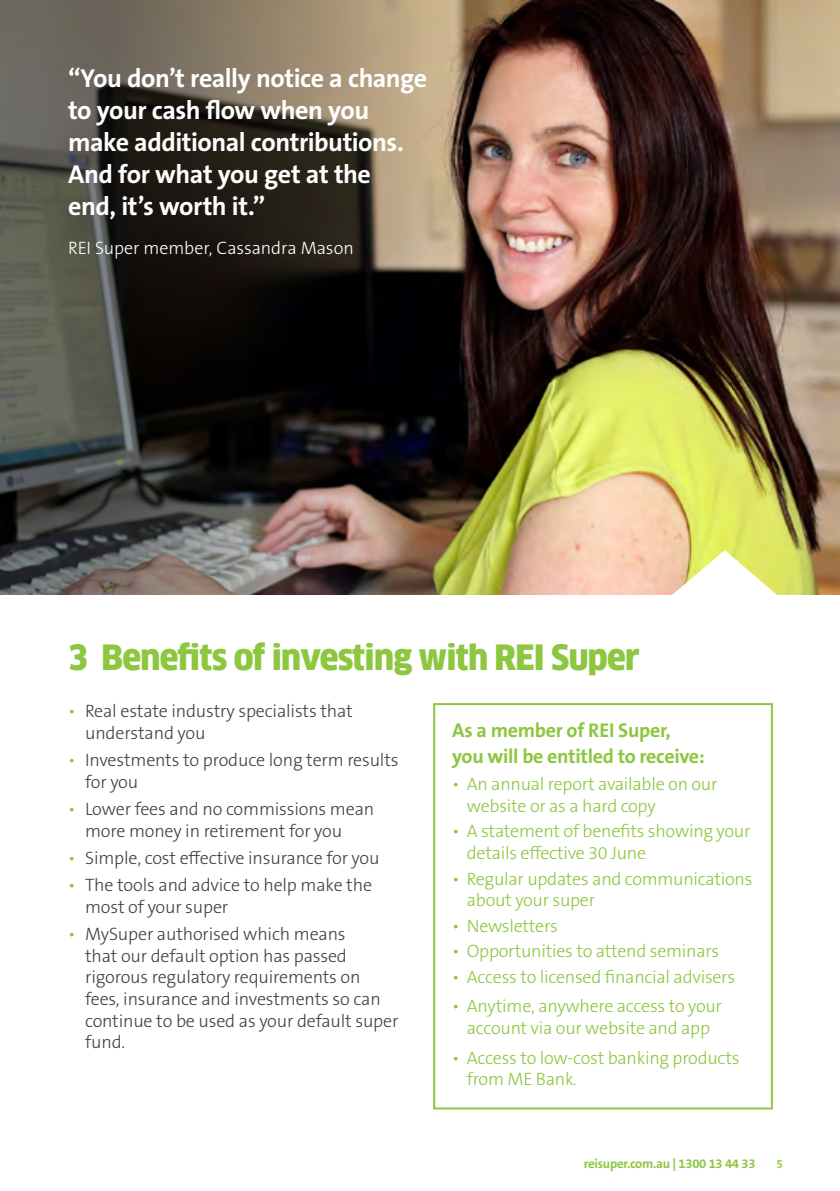
<style>
.page{position:relative;width:840px;height:1191px;background:#fff}
.page>*{position:absolute;margin:0;border:0;box-sizing:border-box;transform-origin:0 0}
.t1{font:900 34px "Clan Offc Narr";letter-spacing:-.02em;color:#8dc63f}
.t2{font:700 26px/32px "The Sans B W7";letter-spacing:-.02em;color:#fff}
.t3{font:700 20px/26px "The Sans B W7";letter-spacing:-.015em;color:#8dc63f}
.t4{font:300 18px/21.6px "The Sans B W3";letter-spacing:-.01em;color:#414042}
.t5{font:300 18px/21.6px "The Sans B W3";letter-spacing:-.015em;color:#8dc63f}
.t6{font:300 18px "The Sans B W3";letter-spacing:-.005em;color:#fff}
.t7{font:700 13px "The Sans B W7";letter-spacing:-.02em;color:#8dc63f}
.t8{font:700 12px "The Sans B W7";color:#98cb4f}
.s1{color:#8dc63f}
</style>
<div class="page">
<div style="left:433px;top:703px;width:339px;height:406px;border:2px solid #8dc63f"></div>
<img style="left:495px;top:0;width:344px;height:594px">
<img style="left:0;top:0;width:495px;height:594px">
<svg style="left:659px;top:550px;width:129px;height:45px"></svg>
<h2 class="t2" style="left:68px;top:63px;width:360px">“You don’t really notice a change to your cash flow when you make additional contributions.<br>And for what you get at the<br>end, it’s worth it.”</h2>
<p class="t6" style="left:68px;top:237px;width:287px">REI Super member, Cassandra Mason</p>
<h1 class="t1" style="left:68px;top:638px;width:573px">3 Benefits of investing with REI Super</h1>
<p class="t4" style="left:85px;top:700px;width:269px;text-indent:-17px"><span class="s1">•</span> Real estate industry specialists that understand you</p>
<p class="t4" style="left:85px;top:749px;width:315px;text-indent:-17px"><span class="s1">•</span> Investments to produce long term results for you</p>
<p class="t4" style="left:85px;top:798px;width:290px;text-indent:-17px"><span class="s1">•</span> Lower fees and no commissions mean more money in retirement for you</p>
<p class="t4" style="left:68px;top:847px;width:313px"><span class="s1">•</span> Simple, cost effective insurance for you</p>
<p class="t4" style="left:85px;top:874px;width:288px;text-indent:-17px"><span class="s1">•</span> The tools and advice to help make the most of your super</p>
<p class="t4" style="left:85px;top:923px;width:314px;text-indent:-17px"><span class="s1">•</span> MySuper authorised which means<br>that our default option has passed rigorous regulatory requirements on fees, insurance and investments so can continue to be used as your default super fund.</p>
<p class="t3" style="left:452px;top:717px;width:254px">As a member of REI Super, you will be entitled to receive:</p>
<p class="t5" style="left:466px;top:773px;width:252px;text-indent:-15px">• An annual report available on our website or as a hard copy</p>
<p class="t5" style="left:466px;top:820px;width:285px;text-indent:-15px">• A statement of benefits showing your details effective 30 June</p>
<p class="t5" style="left:466px;top:867px;width:287px;text-indent:-15px">• Regular updates and communications about your super</p>
<p class="t5" style="left:452px;top:915px;width:107px">• Newsletters</p>
<p class="t5" style="left:452px;top:940px;width:268px">• Opportunities to attend seminars</p>
<p class="t5" style="left:452px;top:966px;width:284px">• Access to licensed financial advisers</p>
<p class="t5" style="left:452px;top:995px;width:271px;text-align:center">• Anytime, anywhere access to your account via our website and app</p>
<p class="t5" style="left:466px;top:1046px;width:274px;text-indent:-15px">• Access to low-cost banking products from ME Bank.</p>
<p class="t7" style="left:583px;top:1155px;width:173px">reisuper.com.au | 1300 13 44 33</p>
<p class="t8" style="left:776px;top:1155px;width:8px">5</p>
</div>
